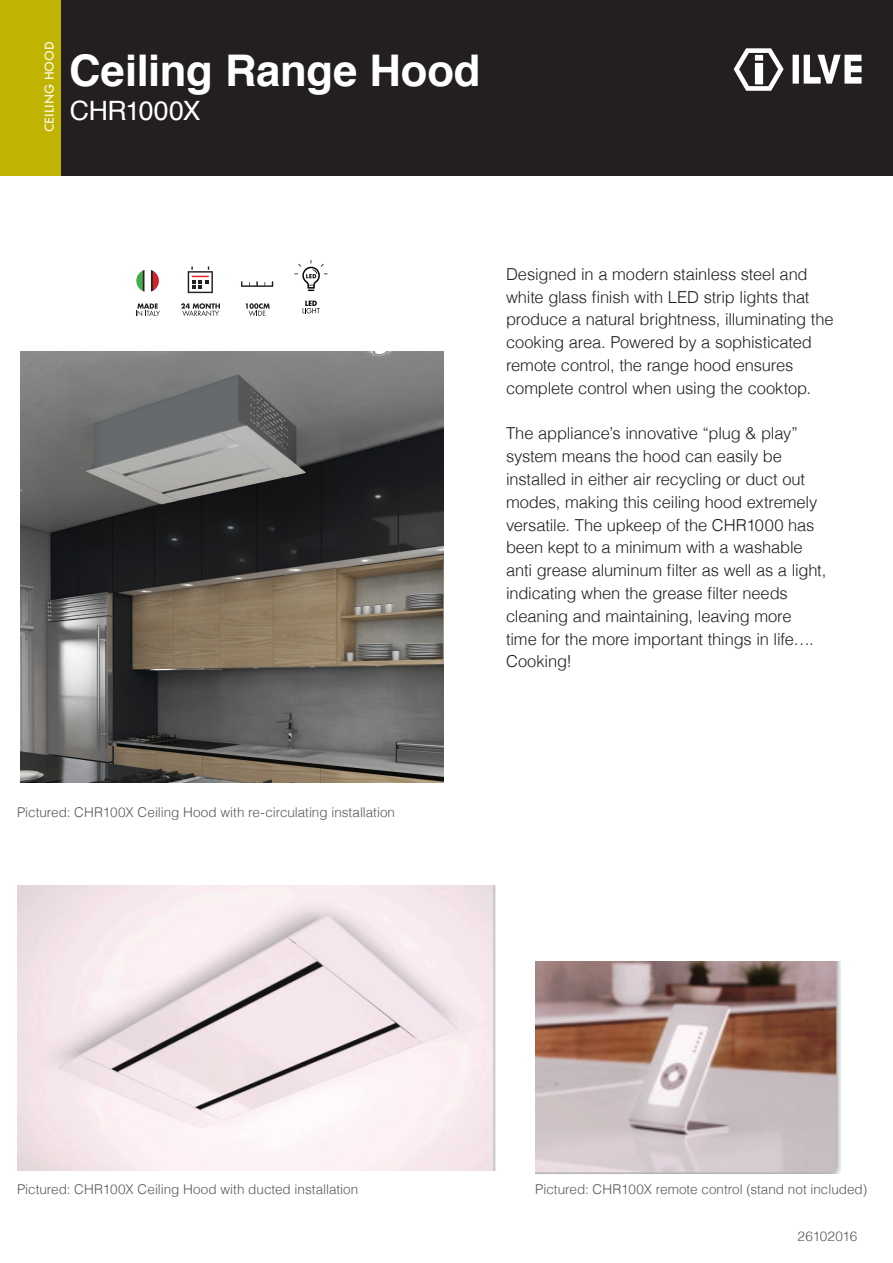
<style>
.page{position:relative;width:893px;height:1263px;background:#fff}
.page>*{position:absolute;margin:0;border:0;box-sizing:border-box;transform-origin:0 0}
.t1{font:700 43.65px "Helvetica";letter-spacing:-.005em;color:#fff}
.t2{font:26.7px "Helvetica";letter-spacing:-.015em;color:#fff}
.t3{font:300 16.5px/22.8px "Helvetica";letter-spacing:-.01em;color:#231f20}
.t4{font:300 13.5px "Helvetica";color:#57585a}
.t5{font:500 12px "Futura";color:#fff}
</style>
<div class="page">
<div style="left:0;top:0;width:893px;height:176px;background:#231f20"></div>
<div style="left:0;top:0;width:60px;height:176px;background:#c0b301"></div>
<svg style="left:734px;top:48px;width:128px;height:43px"></svg>
<img style="left:17px;top:885px;width:478px;height:285px">
<img style="left:535px;top:961px;width:306px;height:212px">
<img style="left:20px;top:351px;width:423px;height:432px">
<svg style="left:246px;top:303px;width:24px;height:13px"></svg>
<svg style="left:241px;top:281px;width:32px;height:6px"></svg>
<svg style="left:136px;top:270px;width:23px;height:22px"></svg>
<svg style="left:136px;top:303px;width:24px;height:13px"></svg>
<svg style="left:181px;top:303px;width:39px;height:13px"></svg>
<svg style="left:188px;top:266px;width:25px;height:27px"></svg>
<svg style="left:303px;top:301px;width:17px;height:12px"></svg>
<svg style="left:294px;top:260px;width:34px;height:31px"></svg>
<p class="t5" style="left:41px;top:132px;width:92px;rotate:-90deg">CEILING HOOD</p>
<h1 class="t1" style="left:69px;top:36px;width:413px">Ceiling Range Hood</h1>
<h2 class="t2" style="left:70px;top:90px;width:132px">CHR1000X</h2>
<p class="t4" style="left:17px;top:801px;width:380px">Pictured: CHR100X Ceiling Hood with re-circulating installation</p>
<p class="t3" style="left:506px;top:261px;width:329px">Designed in a modern stainless steel and white glass finish with LED strip lights that produce a natural brightness, illuminating the cooking area. Powered by a sophisticated remote control, the range hood ensures complete control when using the cooktop.</p>
<p class="t3" style="left:506px;top:421px;width:322px">The appliance’s innovative “plug &amp; play” system means the hood can easily be installed in either air recycling or duct out modes, making this ceiling hood extremely versatile. The upkeep of the CHR1000 has been kept to a minimum with a washable anti grease aluminum filter as well as a light, indicating when the grease filter needs cleaning and maintaining, leaving more time for the more important things in life….<br>Cooking!</p>
<p class="t4" style="left:17px;top:1178px;width:343px">Pictured: CHR100X Ceiling Hood with ducted installation</p>
<p class="t4" style="left:535px;top:1178px;width:333px">Pictured: CHR100X remote control (stand not included)</p>
<p class="t4" style="left:798px;top:1224px;width:61px">26102016</p>
</div>
